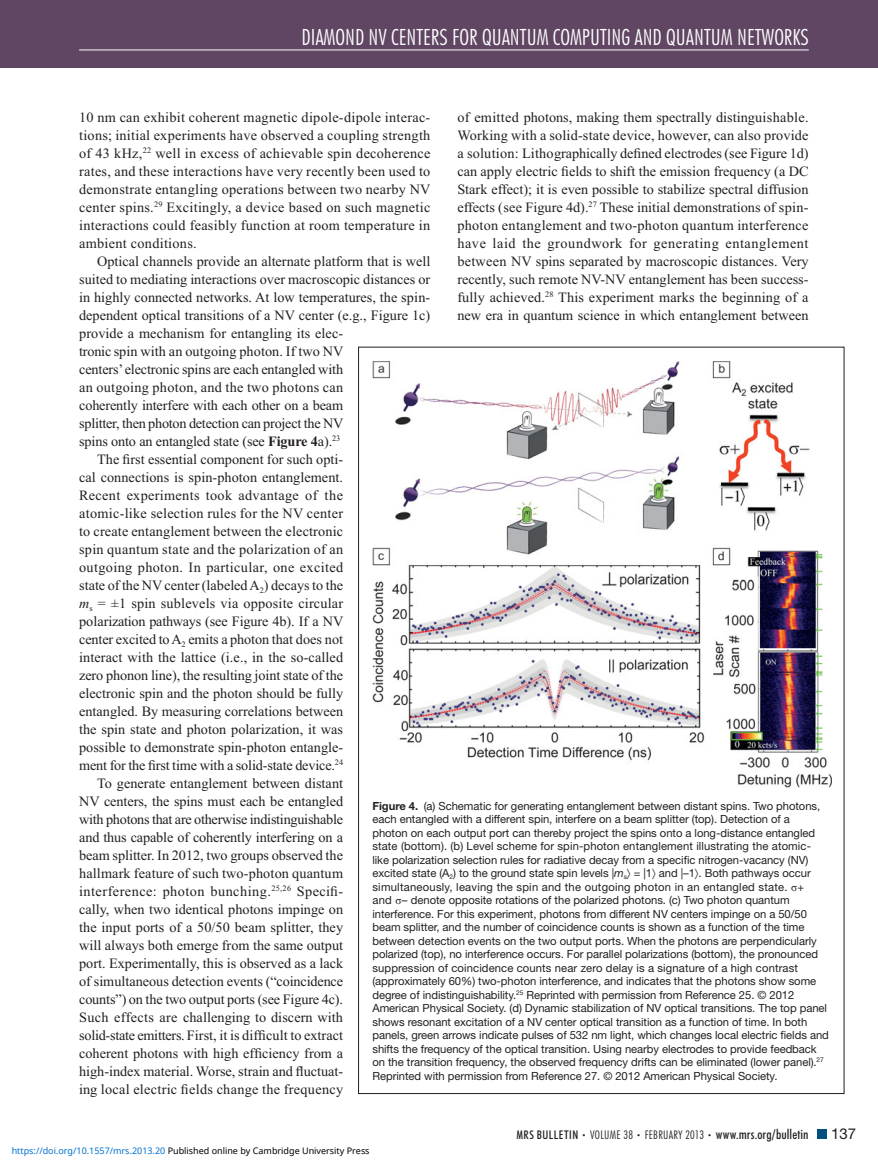
<style>
.page{position:relative;width:878px;height:1175px;background:#fff}
.page>*{position:absolute;margin:0;border:0;box-sizing:border-box;transform-origin:0 0}
.t1{font:300 condensed 22.5px "Futura BT";color:#fff}
.t2{font:15px "Helvetica Neue LT Std";color:#231f20}
.t3{font:14.25px/18px "Times New Roman";color:#231f20;text-align:justify}
.t4{font:14.25px "Times New Roman";letter-spacing:.02em;color:#231f20}
.t5{font:14.25px "Times New Roman";letter-spacing:-.02em;color:#231f20}
.t6{font:14.25px "Times New Roman";letter-spacing:.035em;color:#231f20}
.t7{font:14.25px "Times New Roman";letter-spacing:.025em;color:#231f20}
.t8{font:300 condensed 12px "Futura BT";letter-spacing:.025em;color:#231f20}
.t9{font:11.25px/13.5px "Helvetica Neue LT Std";letter-spacing:-.005em;color:#231f20}
.t10{font:9px "Noto Sans";color:#000}
.s1{font-weight:700}
.s2{font-style:italic}
.s3{font-family:"Times New Roman"}
.s4{color:#0172cf}
.s5{font-weight:500}
.s6{font-size:7.5px}
.s7{font-weight:500;font-size:13.5px}
</style>
<div class="page">
<div style="left:0;top:0;width:878px;height:68px;background:#614664"></div>
<hr style="left:79px;top:50px;width:729px;height:1px;background:#fff">
<div style="left:817px;top:1130px;width:9px;height:8px;background:#005080"></div>
<img style="left:372px;top:361px;width:459px;height:426px">
<h1 class="t1" style="left:301px;top:29px;width:508px">DIAMOND NV CENTERS FOR QUANTUM COMPUTING AND QUANTUM NETWORKS</h1>
<p class="t3" style="left:79px;top:109px;width:353px">10 nm can exhibit coherent magnetic dipole-dipole interac&shy;tions; initial experiments have observed a coupling strength of 43 kHz, <sup>22</sup> well in excess of achievable spin decoherence rates, and these interactions have very recently been used to demonstrate entangling operations between two nearby NV center spins. <sup>29</sup> Excitingly, a device based on such magnetic interactions could feasibly function at room temperature in ambient conditions.</p>
<p class="t3" style="left:97px;top:253px;width:334px">Optical channels provide an alternate platform that is well</p>
<p class="t3" style="left:79px;top:271px;width:353px">suited to mediating interactions over macroscopic distances or</p>
<p class="t3" style="left:79px;top:289px;width:353px">in highly connected networks. At low temperatures, the spin-</p>
<p class="t3" style="left:79px;top:307px;width:353px">dependent optical transitions of a NV center (e.g., Figure 1c )</p>
<p class="t3" style="left:79px;top:325px;width:265px">provide a mechanism for entangling its elec-</p>
<p class="t3" style="left:79px;top:343px;width:266px">tronic spin with an outgoing photon. If two NV</p>
<p class="t3" style="left:79px;top:361px;width:265px">centers’ electronic spins are each entangled with</p>
<p class="t4" style="left:79px;top:381px;width:265px">an outgoing photon, and the two photons can</p>
<p class="t3" style="left:79px;top:397px;width:265px">coherently interfere with each other on a beam</p>
<p class="t3" style="left:79px;top:415px;width:266px">splitter, then photon detection can project the NV</p>
<p class="t3" style="left:79px;top:433px;width:263px">spins onto an entangled state (see <span class="s1">Figure 4</span> a). <sup>23</sup></p>
<p class="t3" style="left:97px;top:451px;width:247px">The first essential component for such opti-</p>
<p class="t3" style="left:79px;top:469px;width:265px">cal connections is spin-photon entanglement.</p>
<p class="t4" style="left:79px;top:489px;width:265px">Recent experiments took advantage of the</p>
<p class="t4" style="left:79px;top:507px;width:265px">atomic-like selection rules for the NV center</p>
<p class="t3" style="left:79px;top:523px;width:265px">to create entanglement between the electronic</p>
<p class="t4" style="left:79px;top:543px;width:265px">spin quantum state and the polarization of an</p>
<p class="t7" style="left:79px;top:561px;width:265px">outgoing photon. In particular, one excited</p>
<p class="t3" style="left:79px;top:577px;width:265px">state of the NV center (labeled A <sub>2</sub> ) decays to the</p>
<p class="t3" style="left:79px;top:595px;width:265px"><span class="s2">m</span><sub>s</sub> = ±1 spin sublevels via opposite circular</p>
<p class="t3" style="left:79px;top:613px;width:266px">polarization pathways (see Figure 4b ). If a NV</p>
<p class="t3" style="left:79px;top:631px;width:265px">center excited to A <sub>2</sub> emits a photon that does not</p>
<p class="t3" style="left:79px;top:649px;width:265px">interact with the lattice (i.e., in the so-called</p>
<p class="t3" style="left:79px;top:667px;width:265px">zero phonon line), the resulting joint state of the</p>
<p class="t3" style="left:79px;top:685px;width:265px">electronic spin and the photon should be fully</p>
<p class="t3" style="left:79px;top:703px;width:265px">entangled. By measuring correlations between</p>
<p class="t3" style="left:79px;top:721px;width:265px">the spin state and photon polarization, it was</p>
<p class="t3" style="left:79px;top:739px;width:265px">possible to demonstrate spin-photon entangle-</p>
<p class="t3" style="left:79px;top:757px;width:265px">ment for the first time with a solid-state device. <sup>24</sup></p>
<p class="t3" style="left:97px;top:775px;width:247px">To generate entanglement between distant</p>
<p class="t3" style="left:79px;top:793px;width:265px">NV centers, the spins must each be entangled</p>
<p class="t5" style="left:79px;top:813px;width:265px">with photons that are otherwise indistinguishable</p>
<p class="t3" style="left:79px;top:829px;width:265px">and thus capable of coherently interfering on a</p>
<p class="t3" style="left:79px;top:847px;width:265px">beam splitter. In 2012, two groups observed the</p>
<p class="t3" style="left:79px;top:865px;width:265px">hallmark feature of such two-photon quantum</p>
<p class="t6" style="left:79px;top:885px;width:265px">interference: photon bunching. <sup>25,26</sup> Specifi-</p>
<p class="t3" style="left:79px;top:901px;width:265px">cally, when two identical photons impinge on</p>
<p class="t3" style="left:79px;top:919px;width:265px">the input ports of a 50/50 beam splitter, they</p>
<p class="t3" style="left:79px;top:937px;width:265px">will always both emerge from the same output</p>
<p class="t3" style="left:79px;top:955px;width:265px">port. Experimentally, this is observed as a lack</p>
<p class="t3" style="left:79px;top:973px;width:265px">of simultaneous detection events (“coincidence</p>
<p class="t3" style="left:79px;top:991px;width:265px">counts”) on the two output ports (see Figure 4c ).</p>
<p class="t3" style="left:79px;top:1009px;width:265px">Such effects are challenging to discern with</p>
<p class="t3" style="left:79px;top:1027px;width:265px">solid-state emitters. First, it is difficult to extract</p>
<p class="t3" style="left:79px;top:1045px;width:265px">coherent photons with high efficiency from a</p>
<p class="t3" style="left:79px;top:1063px;width:265px">high-index material. Worse, strain and fluctuat-</p>
<p class="t4" style="left:79px;top:1083px;width:265px">ing local electric fields change the frequency</p>
<p class="t3" style="left:457px;top:109px;width:353px">of emitted photons, making them spectrally distinguishable.<br>Working with a solid-state device, however, can also provide a solution: Lithographically defined electrodes (see Figure 1d ) can apply electric fields to shift the emission frequency (a DC Stark effect); it is even possible to stabilize spectral diffusion effects (see Figure 4d ). <sup>27</sup> These initial demonstrations of spin&shy;photon entanglement and two-photon quantum interference have laid the groundwork for generating entanglement between NV spins separated by macroscopic distances. Very recently, such remote NV-NV entanglement has been success&shy;fully achieved. <sup>28</sup> This experiment marks the beginning of a new era in quantum science in which entanglement between</p>
<p class="t9" style="left:372px;top:800px;width:458px"><span class="s1">Figure 4.</span> (a) Schematic for generating entanglement between distant spins. Two photons, each entangled with a different spin, interfere on a beam splitter (top). Detection of a<br>photon on each output port can thereby project the spins onto a long-distance entangled state (bottom). (b) Level scheme for spin-photon entanglement illustrating the atomic&shy;like polarization selection rules for radiative decay from a specific nitrogen-vacancy (NV) excited state (A <sub>2</sub>) to the ground state spin levels | <span class="s2">m</span><sub>s</sub>〉 = |1 〉 and |–1 〉 . Both pathways occur simultaneously, leaving the spin and the outgoing photon in an entangled state. <span class="s3">σ</span>+<br>and <span class="s3">σ</span>– denote opposite rotations of the polarized photons. (c) Two photon quantum interference. For this experiment, photons from different NV centers impinge on a 50/50 beam splitter, and the number of coincidence counts is shown as a function of the time between detection events on the two output ports. When the photons are perpendicularly polarized (top), no interference occurs. For parallel polarizations (bottom), the pronounced suppression of coincidence counts near zero delay is a signature of a high contrast (approximately 60%) two-photon interference, and indicates that the photons show some degree of indistinguishability. <sup>25</sup> Reprinted with permission from Reference 25 . © 2012<br>American Physical Society. (d) Dynamic stabilization of NV optical transitions. The top panel shows resonant excitation of a NV center optical transition as a function of time. In both panels, green arrows indicate pulses of 532 nm light, which changes local electric fields and shifts the frequency of the optical transition. Using nearby electrodes to provide feedback on the transition frequency, the observed frequency drifts can be eliminated (lower panel). <sup>27<br></sup>Reprinted with permission from Reference 27 . © 2012 American Physical Society.</p>
<p class="t10" style="left:12px;top:1143px;width:359px"><span class="s4">https://doi.org/10.1557/mrs.2013.20</span> Published online by Cambridge University Press</p>
<p class="t8" style="left:516px;top:1130px;width:293px"><span class="s5">MRS BULLETIN</span> <span class="s6">•</span> VOLUME 38 <span class="s6">•</span> FEBRUARY 2013 <span class="s6">•</span> <span class="s7">www.mrs.org/bulletin</span></p>
<p class="t2" style="left:831px;top:1128px;width:27px">137</p>
</div>
